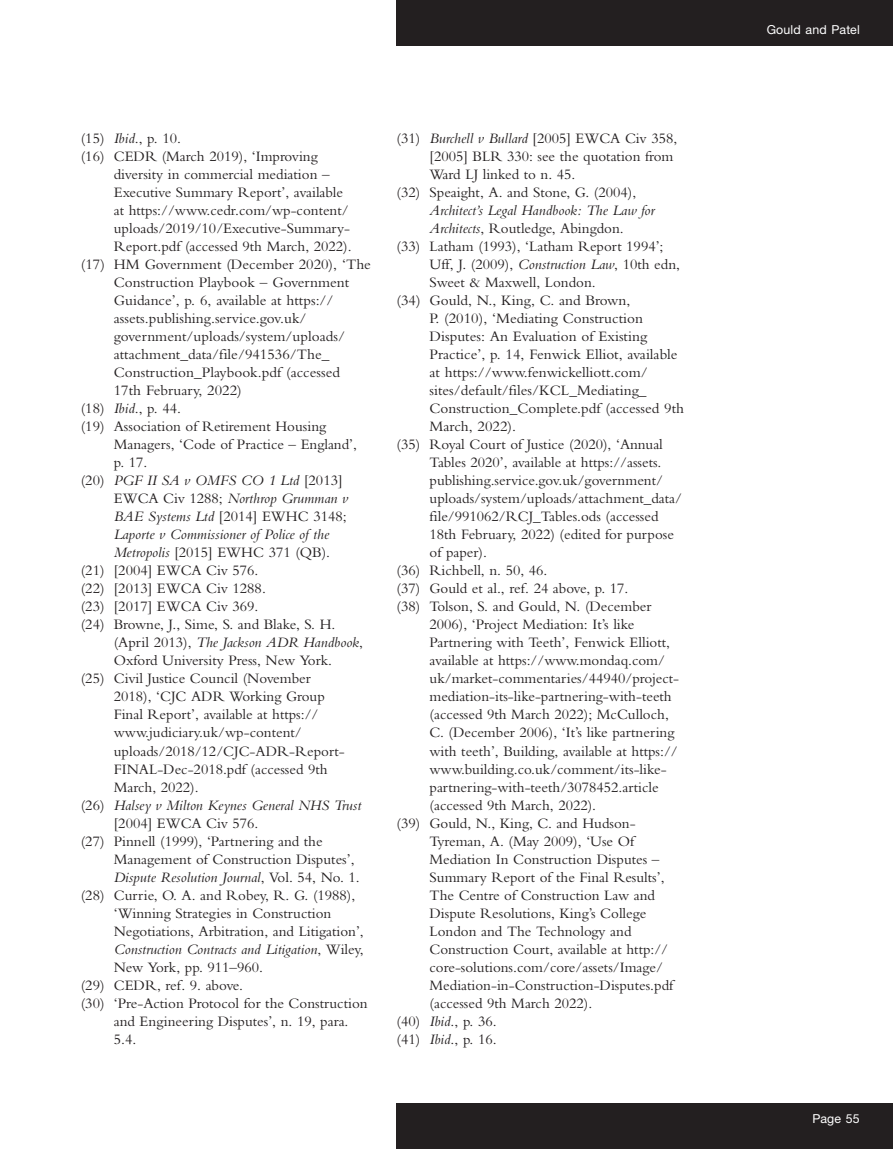
<style>
.page{position:relative;width:893px;height:1149px;background:#fff}
.page>*{position:absolute;margin:0;border:0;box-sizing:border-box;transform-origin:0 0}
.notes_refs{font:15px/18px "Bembo MT Pro";color:#231f20}
.notes_refs-2{font:italic 15px/18px "Bembo MT Pro";color:#231f20}
.t1{font:12.3px "Helvetica Neue LT Pro";letter-spacing:.01em;color:#fff}
.s1{font-style:italic}
.s2{font-style:normal}
</style>
<div class="page">
<div style="left:397px;top:0;width:496px;height:46px;background:#231f20"></div>
<div style="left:397px;top:1103px;width:496px;height:45px;background:#231f20"></div>
<p class="notes_refs" style="left:81px;top:129px;width:102px">(15) <span class="s1">Ibid</span>., p. 10.</p>
<p class="notes_refs" style="left:114px;top:147px;width:239px;text-indent:-33px">(16) CEDR (March 2019), ‘Improving diversity in commercial mediation – Executive Summary Report’, available at https://www.cedr.com/wp-content/ uploads/2019/10/Executive-Summary-Report.pdf (accessed 9th March, 2022).</p>
<p class="notes_refs" style="left:114px;top:255px;width:259px;text-indent:-33px">(17) HM Government (December 2020), ‘The Construction Playbook – Government Guidance’, p. 6, available at https:// assets.publishing.service.gov.uk/ government/uploads/system/uploads/ attachment_data/file/941536/The_ Construction_Playbook.pdf (accessed 17th February, 2022)</p>
<p class="notes_refs" style="left:81px;top:399px;width:102px">(18) <span class="s1">Ibid</span>., p. 44.</p>
<p class="notes_refs" style="left:114px;top:417px;width:245px;text-indent:-33px">(19) Association of Retirement Housing<br>Managers, ‘Code of Practice – England’, p. 17.</p>
<p class="notes_refs-2" style="left:114px;top:471px;width:236px;text-indent:-33px"><span class="s2">(20)</span> PGF II SA v OMFS CO 1 Ltd <span class="s2">[2013] EWCA Civ 1288;</span> Northrop Grumman v BAE Systems Ltd <span class="s2">[2014] EWHC 3148; </span>Laporte v Commissioner of Police of the Metropolis <span class="s2">[2015] EWHC 371 (QB).</span></p>
<p class="notes_refs" style="left:81px;top:561px;width:179px">(21) [2004] EWCA Civ 576.</p>
<p class="notes_refs" style="left:81px;top:579px;width:187px">(22) [2013] EWCA Civ 1288.</p>
<p class="notes_refs" style="left:81px;top:597px;width:179px">(23) [2017] EWCA Civ 369.</p>
<p class="notes_refs" style="left:114px;top:615px;width:251px;text-indent:-33px">(24) Browne, J., Sime, S. and Blake, S. H. (April 2013), <span class="s1">The Jackson ADR Handbook</span>,<br>Oxford University Press, New York.</p>
<p class="notes_refs" style="left:114px;top:669px;width:232px;text-indent:-33px">(25) Civil Justice Council (November<br>2018), ‘CJC ADR Working Group<br>Final Report’, available at https:// www.judiciary.uk/wp-content/ uploads/2018/12/CJC-ADR-Report-<br>FINAL-Dec-2018.pdf (accessed 9th<br>March, 2022).</p>
<p class="notes_refs-2" style="left:114px;top:795px;width:249px;text-indent:-33px"><span class="s2">(26)</span> Halsey v Milton Keynes General NHS Trust <span class="s2">[2004] EWCA Civ 576.</span></p>
<p class="notes_refs" style="left:114px;top:831px;width:247px;text-indent:-33px">(27) Pinnell (1999), ‘Partnering and the<br>Management of Construction Disputes’,<br><span class="s1">Dispute Resolution Journal</span>, Vol. 54, No. 1.</p>
<p class="notes_refs" style="left:114px;top:885px;width:252px;text-indent:-33px">(28) Currie, O. A. and Robey, R. G. (1988), ‘Winning Strategies in Construction Negotiations, Arbitration, and Litigation’, <span class="s1">Construction Contracts and Litigation</span>, Wiley, New York, pp. 911–960.</p>
<p class="notes_refs" style="left:81px;top:975px;width:164px">(29) CEDR, ref. 9. above.</p>
<p class="notes_refs" style="left:114px;top:993px;width:255px;text-indent:-33px">(30) ‘Pre-Action Protocol for the Construction and Engineering Disputes’, n. 19, para.<br>5.4.</p>
<p class="notes_refs" style="left:429px;top:129px;width:249px;text-indent:-33px">(31) <span class="s1">Burchell v Bullard</span> [2005] EWCA Civ 358, [2005] BLR 330: see the quotation from<br>Ward LJ linked to n. 45.</p>
<p class="notes_refs" style="left:429px;top:183px;width:226px;text-indent:-33px">(32) Speaight, A. and Stone, G. (2004),<br><span class="s1">Architect’s Legal Handbook: The Law for<br>Architects</span>, Routledge, Abingdon.</p>
<p class="notes_refs" style="left:429px;top:237px;width:252px;text-indent:-33px">(33) Latham (1993), ‘Latham Report 1994’;<br>Uff, J. (2009), <span class="s1">Construction Law</span>, 10th edn,<br>Sweet &amp; Maxwell, London.</p>
<p class="notes_refs" style="left:429px;top:291px;width:256px;text-indent:-33px">(34) Gould, N., King, C. and Brown,<br>P. (2010), ‘Mediating Construction Disputes: An Evaluation of Existing Practice’, p. 14, Fenwick Elliot, available at https://www.fenwickelliott.com/ sites/default/files/KCL_Mediating_ Construction_Complete.pdf (accessed 9th March, 2022).</p>
<p class="notes_refs" style="left:429px;top:435px;width:254px;text-indent:-33px">(35) Royal Court of Justice (2020), ‘Annual Tables 2020’, available at https://assets. publishing.service.gov.uk/government/ uploads/system/uploads/attachment_data/ file/991062/RCJ_Tables.ods (accessed 18th February, 2022) (edited for purpose of paper).</p>
<p class="notes_refs" style="left:396px;top:561px;width:153px">(36) Richbell, n. 50, 46.</p>
<p class="notes_refs" style="left:396px;top:579px;width:233px">(37) Gould et al., ref. 24 above, p. 17.</p>
<p class="notes_refs" style="left:429px;top:597px;width:251px;text-indent:-33px">(38) Tolson, S. and Gould, N. (December 2006), ‘Project Mediation: It’s like Partnering with Teeth’, Fenwick Elliott, available at https://www.mondaq.com/ uk/market-commentaries/44940/project&shy;mediation-its-like-partnering-with-teeth (accessed 9th March 2022); McCulloch, C. (December 2006), ‘It’s like partnering with teeth’, Building, available at https:// www.building.co.uk/comment/its-like&shy;partnering-with-teeth/3078452.article (accessed 9th March, 2022).</p>
<p class="notes_refs" style="left:429px;top:813px;width:245px;text-indent:-33px">(39) Gould, N., King, C. and Hudson-Tyreman, A. (May 2009), ‘Use Of Mediation In Construction Disputes – Summary Report of the Final Results’, The Centre of Construction Law and Dispute Resolutions, King’s College London and The Technology and Construction Court, available at http:// core-solutions.com/core/assets/Image/ Mediation-in-Construction-Disputes.pdf (accessed 9th March 2022).</p>
<p class="notes_refs" style="left:396px;top:1011px;width:102px">(40) <span class="s1">Ibid</span>., p. 36.</p>
<p class="notes_refs" style="left:396px;top:1029px;width:102px">(41) <span class="s1">Ibid</span>., p. 16.</p>
<p class="t1" style="left:767px;top:22px;width:95px">Gould and Patel</p>
<p class="t1" style="left:812px;top:1110px;width:49px">Page 55</p>
</div>
